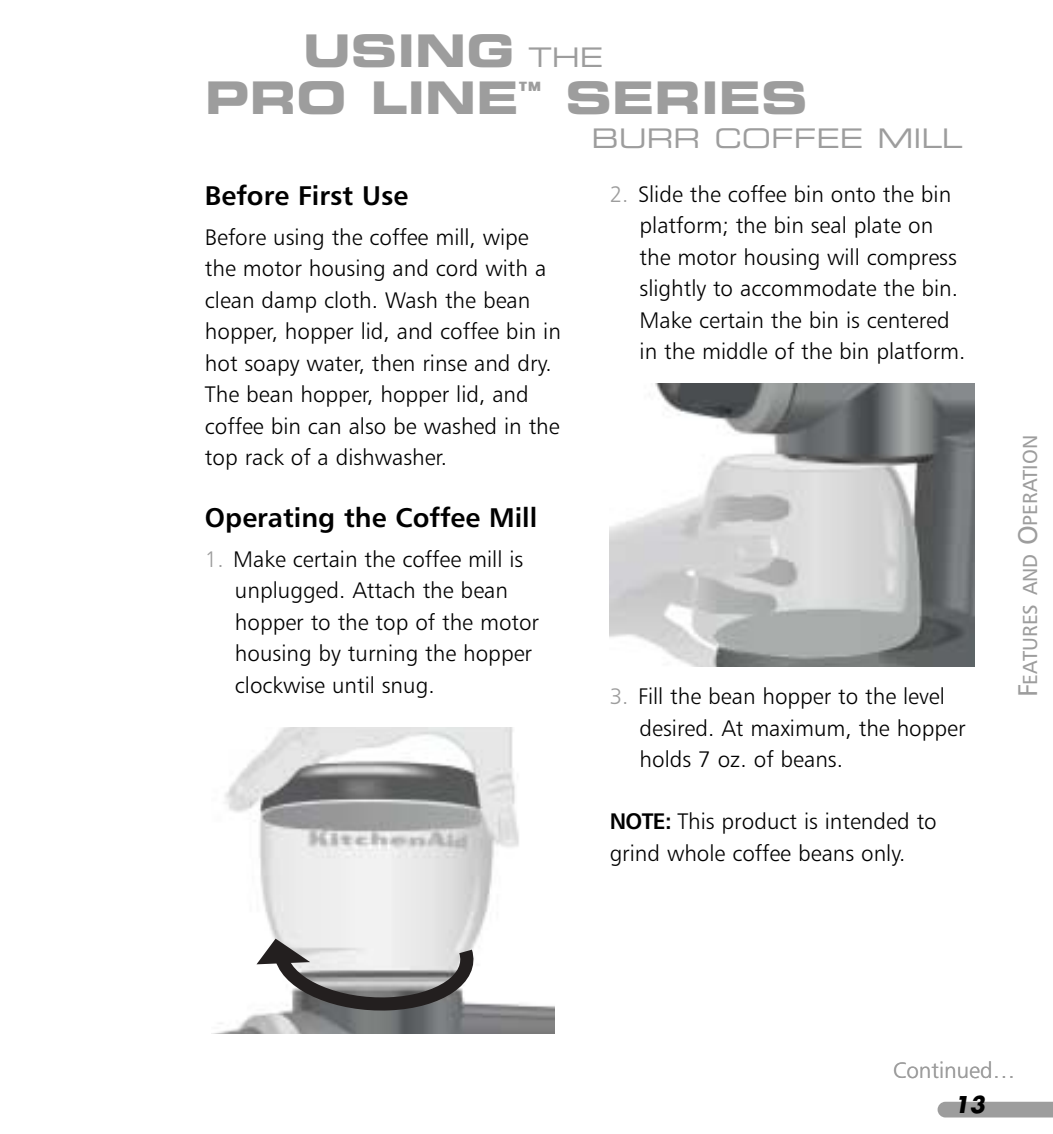
<style>
.page{position:relative;width:1053px;height:1134px;background:#fff}
.page>*{position:absolute;margin:0;border:0;box-sizing:border-box;transform-origin:0 0}
.t1{font:45px/47.2px "Eurostile Bold Extended Two";color:#9d9d9d}
.t2{font:27px "Humanist 777 BT Bold B";color:#000}
.t3{font:27px "Eurostile Extended Two";color:#9d9d9d}
.t4{font:22.5px/31.5px "Humanist 777 BT Light B";color:#000}
.t5{font:22.5px "Humanist 777 BT Light B";color:#9d9d9d}
.t6{font:italic 700 22.5px "Futura";color:#000}
.t7{font:20.25px "Humanist 777 BT Roman B";color:#9d9d9d}
.s1{font-family:"Eurostile Extended Two";font-size:27px}
.s2{color:#9d9d9d}
.s3{font-family:"Humanist 777 BT Bold B"}
.s4{font-size:27px}
</style>
<div class="page">
<img style="left:610px;top:384px;width:364px;height:283px">
<svg style="left:938px;top:1102px;width:115px;height:16px"></svg>
<img style="left:217px;top:727px;width:337px;height:306px">
<svg style="left:256px;top:939px;width:217px;height:72px"></svg>
<h1 class="t1" style="left:205px;top:31px;width:604px;text-indent:98px">USING <span class="s1">THE<br></span>PRO LINE<sup>™</sup> SERIES</h1>
<p class="t3" style="left:591px;top:128px;width:373px">BURR COFFEE MILL</p>
<p class="t2" style="left:205px;top:184px;width:205px">Before First Use</p>
<p class="t4" style="left:205px;top:222px;width:357px">Before using the coffee mill, wipe the motor housing and cord with a clean damp cloth. Wash the bean hopper, hopper lid, and coffee bin in hot soapy water, then rinse and dry.<br>The bean hopper, hopper lid, and coffee bin can also be washed in the top rack of a dishwasher.</p>
<p class="t2" style="left:205px;top:506px;width:334px">Operating the Coffee Mill</p>
<p class="t4" style="left:235px;top:544px;width:306px;text-indent:-30px"><span class="s2">1.</span> Make certain the coffee mill is unplugged. Attach the bean hopper to the top of the motor housing by turning the hopper clockwise until snug.</p>
<p class="t4" style="left:640px;top:179px;width:327px;text-indent:-30px"><span class="s2">2.</span> Slide the coffee bin onto the bin platform; the bin seal plate on the motor housing will compress slightly to accommodate the bin.<br>Make certain the bin is centered in the middle of the bin platform.</p>
<p class="t4" style="left:640px;top:682px;width:327px;text-indent:-30px"><span class="s2">3.</span> Fill the bean hopper to the level desired. At maximum, the hopper holds 7 oz. of beans.</p>
<p class="t4" style="left:610px;top:807px;width:329px"><span class="s3">NOTE:</span> This product is intended to grind whole coffee beans only.</p>
<p class="t7" style="left:1021px;top:697px;width:264px;rotate:-90deg"><span class="s4">F</span>EATURES AND <span class="s4">O</span>PERATION</p>
<p class="t5" style="left:893px;top:1061px;width:124px">Continued…</p>
<p class="t6" style="left:954px;top:1095px;width:32px">13</p>
</div>
